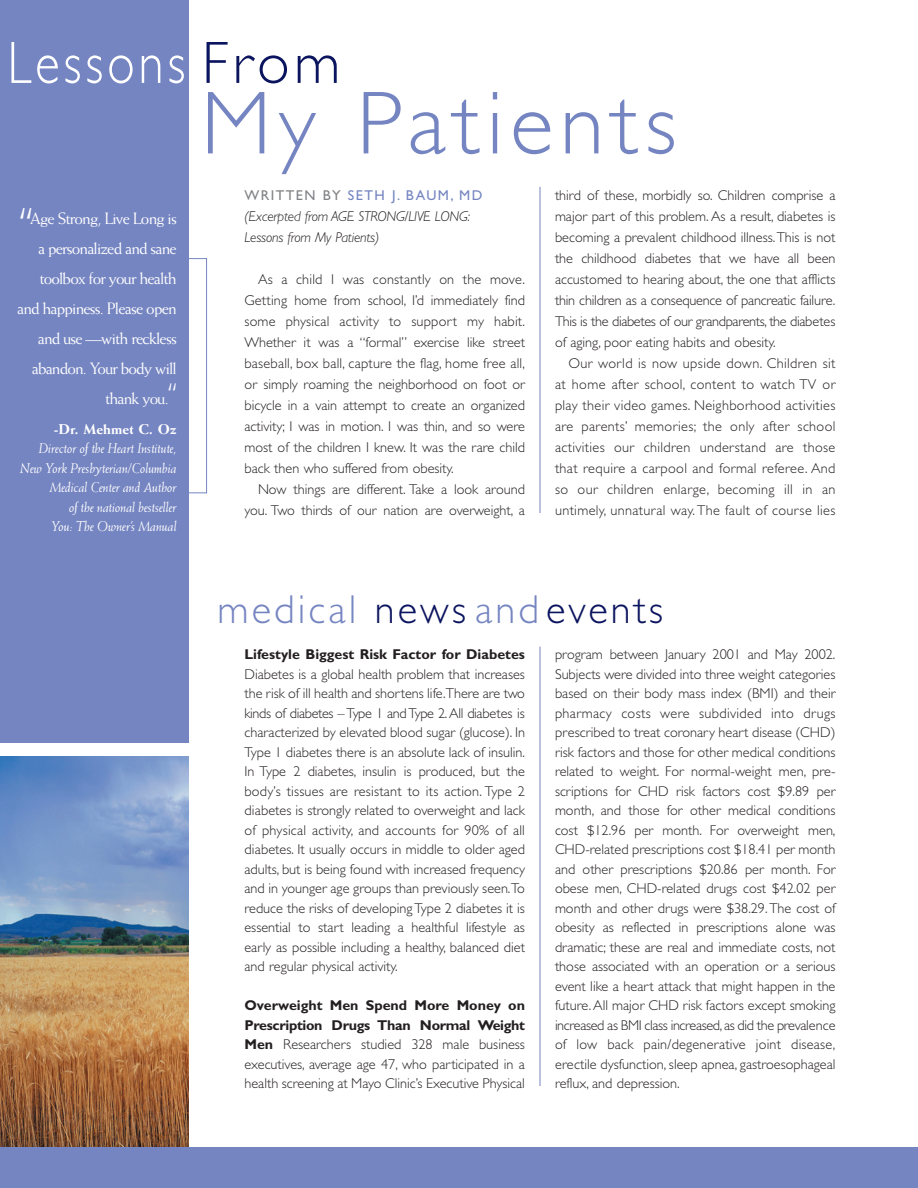
<style>
.page{position:relative;width:918px;height:1188px;background:#fff}
.page>*{position:absolute;margin:0;border:0;box-sizing:border-box;transform-origin:0 0}
.t1{font:300 90px "Gill Sans";letter-spacing:.075em;color:#7585c1}
.t2{font:300 60px "Gill Sans";letter-spacing:.075em;color:#fff;scale:.85 1}
.t3{font:45px "Weiss";color:#fff}
.t4{font:300 40.5px "Gill Sans";letter-spacing:.075em;color:#7585c1}
.t5{font:16.5px/30px "Weiss";letter-spacing:-.05em;color:#fff;text-align:right}
.t6{font:300 14.25px/19.5px "Gill Sans";color:#231f20;text-align:justify}
.t7{font:italic 14.25px/19.5px "Weiss";letter-spacing:-.015em;color:#fff;text-align:right}
.t8{font:italic 300 14.25px/21px "Gill Sans";letter-spacing:-.015em;color:#231f20}
.t9{font:700 14.25px "Gill Sans";color:#231f20}
.t10{font:800 14.25px "Weiss";color:#fff}
.s1{color:#0b145e}
.s2{font-weight:400;font-style:normal;color:#808285}
.s3{font-weight:400;font-style:normal;color:#7585c1}
.s4{font-size:30px}
.s5{font-weight:700}
</style>
<div class="page">
<img style="left:0;top:756px;width:190px;height:392px">
<div style="left:0;top:0;width:189px;height:742px;background:#7585c1"></div>
<hr style="left:540px;top:187px;width:1px;height:326px;background:#7585c1">
<hr style="left:540px;top:647px;width:1px;height:439px;background:#7585c1">
<div style="left:0;top:1148px;width:918px;height:40px;background:#7585c1"></div>
<div style="left:181px;top:258px;width:26px;height:235px;border:1px solid #7585c1"></div>
<h2 class="t2" style="left:7px;top:42px;width:393px">Lessons <span class="s1">From</span></h2>
<h1 class="t1" style="left:201px;top:92px;width:477px">My Patients</h1>
<p class="t6" style="left:555px;top:186px;width:282px;line-height:21px">third of these, morbidly so. Children comprise a major part of this problem. As a result, diabetes is becoming a prevalent childhood illness.This is not the childhood diabetes that we have all been accustomed to hearing about, the one that afflicts thin children as a consequence of pancreatic failure.<br>This is the diabetes of our grandparents, the diabetes of aging, poor eating habits and obesity.</p>
<p class="t6" style="left:555px;top:354px;width:282px;line-height:21px;text-indent:14px">Our world is now upside down. Children sit at home after school, content to watch TV or play their video games. Neighborhood activities are parents’ memories; the only after school activities our children understand are those that require a carpool and formal referee. And so our children enlarge, becoming ill in an untimely, unnatural way. The fault of course lies</p>
<p class="t8" style="left:244px;top:186px;width:240px"><span class="s2">WRITTEN BY</span> <span class="s3">SETH J. BAUM, MD </span>(Excerpted from AGE STRONG/LIVE LONG:<br>Lessons from My Patients)</p>
<p class="t6" style="left:244px;top:270px;width:282px;line-height:21px;text-indent:14px">As a child I was constantly on the move.<br>Getting home from school, I’d immediately find some physical activity to support my habit.<br>Whether it was a “formal” exercise like street baseball, box ball, capture the flag, home free all, or simply roaming the neighborhood on foot or bicycle in a vain attempt to create an organized activity; I was in motion. I was thin, and so were most of the children I knew. It was the rare child back then who suffered from obesity.</p>
<p class="t6" style="left:244px;top:480px;width:282px;line-height:21px;text-align:right">Now things are different. Take a look around you. Two thirds of our nation are overweight, a</p>
<h3 class="t3" style="left:19px;top:205px;width:15px">“</h3>
<p class="t5" style="left:17px;top:204px;width:161px">Age Strong, Live Long is<br>a personalized and sane toolbox for your health and happiness. Please open and use —with reckless abandon. Your body will thank you.<span class="s4">“</span></p>
<p class="t10" style="left:54px;top:424px;width:124px">-Dr. Mehmet C. Oz</p>
<p class="t7" style="left:20px;top:440px;width:158px">Director of the Heart Institute,<br>New York Presbyterian/Columbia<br>Medical Center and Author<br>of the national bestseller<br>You: The Owner’s Manual</p>
<h3 class="t4" style="left:218px;top:595px;width:447px">medical <span class="s1">news</span> and<span class="s1">events</span></h3>
<p class="t9" style="left:244px;top:649px;width:282px">Lifestyle Biggest Risk Factor for Diabetes</p>
<p class="t6" style="left:244px;top:666px;width:282px">Diabetes is a global health problem that increases the risk of ill health and shortens life.There are two kinds of diabetes – Type 1 and Type 2. All diabetes is characterized by elevated blood sugar (glucose). In Type 1 diabetes there is an absolute lack of insulin.<br>In Type 2 diabetes, insulin is produced, but the body’s tissues are resistant to its action. Type 2 diabetes is strongly related to overweight and lack of physical activity, and accounts for 90% of all diabetes. It usually occurs in middle to older aged adults, but is being found with increased frequency and in younger age groups than previously seen.To reduce the risks of developing Type 2 diabetes it is essential to start leading a healthful lifestyle as early as possible including a healthy, balanced diet and regular physical activity.</p>
<p class="t6" style="left:244px;top:997px;width:282px"><span class="s5">Overweight Men Spend More Money on Prescription Drugs Than Normal Weight Men</span> Researchers studied 328 male business executives, average age 47, who participated in a health screening at Mayo Clinic’s Executive Physical</p>
<p class="t6" style="left:555px;top:646px;width:282px">program between January 2001 and May 2002.<br>Subjects were divided into three weight categories based on their body mass index (BMI) and their pharmacy costs were subdivided into drugs prescribed to treat coronary heart disease (CHD) risk factors and those for other medical conditions related to weight. For normal-weight men, pre&shy;scriptions for CHD risk factors cost $9.89 per month, and those for other medical conditions cost $12.96 per month. For overweight men, CHD-related prescriptions cost $18.41 per month and other prescriptions $20.86 per month. For obese men, CHD-related drugs cost $42.02 per month and other drugs were $38.29.The cost of obesity as reflected in prescriptions alone was dramatic; these are real and immediate costs, not those associated with an operation or a serious event like a heart attack that might happen in the future. All major CHD risk factors except smoking increased as BMI class increased,as did the prevalence of low back pain/degenerative joint disease, erectile dysfunction, sleep apnea, gastroesophageal reflux, and depression.</p>
</div>
